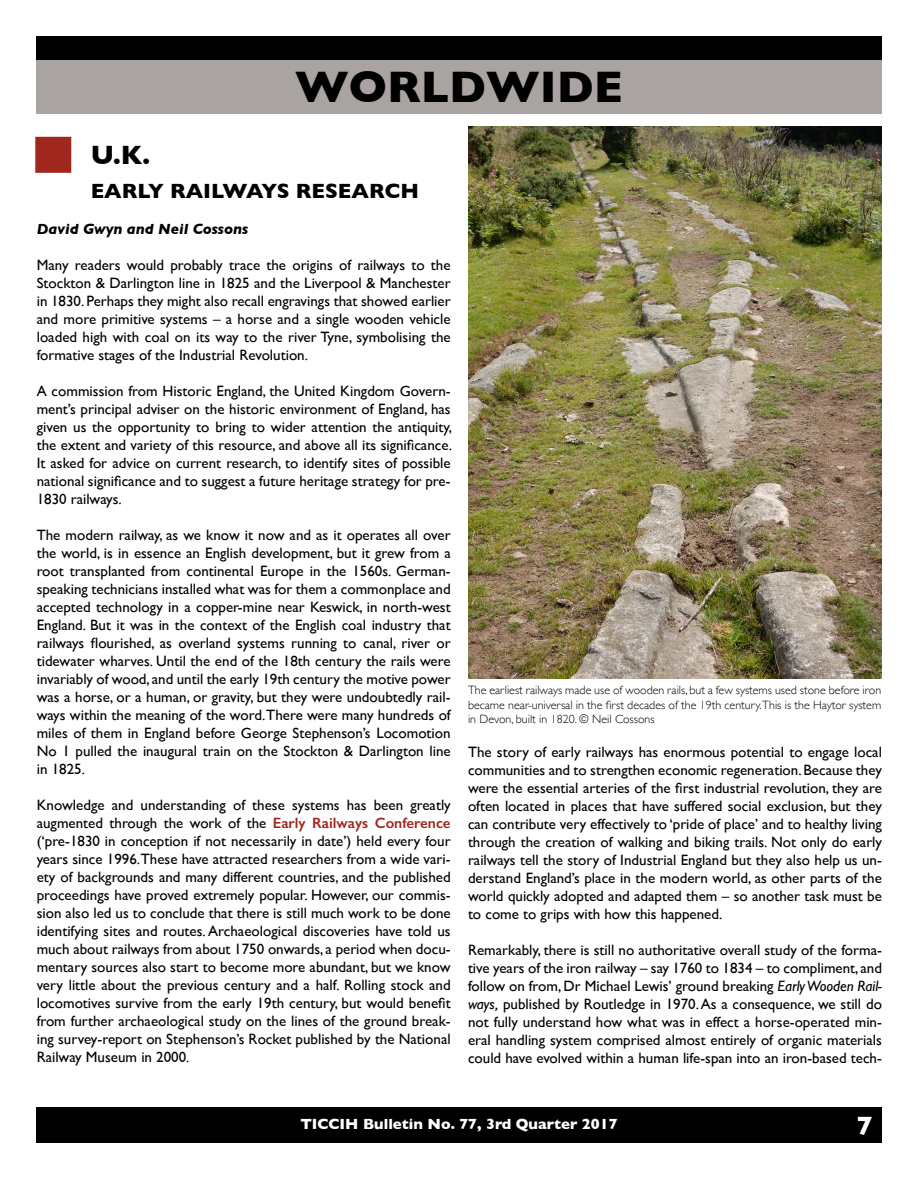
<style>
.page{position:relative;width:918px;height:1188px;background:#fff}
.page>*{position:absolute;margin:0;border:0;box-sizing:border-box;transform-origin:0 0}
.t1{font:700 45px "Gill Sans";color:#000}
.t2{font:700 27px "Gill Sans";color:#000}
.t3{font:700 27px "Gill Sans";color:#fff}
.t4{font:700 21px "Gill Sans";color:#000}
.t5{font:15px/18px "Gill Sans";color:#000;text-align:justify}
.t6{font:700 15px "Gill Sans";color:#fff}
.t7{font:italic 700 15px "Gill Sans";color:#000}
.t8{font:300 12px/14.4px "Gill Sans";color:#000;text-align:justify}
.s1{font-weight:600;color:#a0271d}
.s2{font-style:italic}
</style>
<div class="page">
<div style="left:37px;top:37px;width:844px;height:25px;background:#000"></div>
<div style="left:36px;top:36px;width:846px;height:27px;border:2px solid #000"></div>
<div style="left:37px;top:1108px;width:844px;height:34px;background:#000"></div>
<div style="left:36px;top:1107px;width:846px;height:36px;border:2px solid #000"></div>
<div style="left:35px;top:137px;width:36px;height:36px;background:#a0271d;border:2px solid #a0271d"></div>
<div style="left:36px;top:60px;width:846px;height:54px;background:#a9a3a1"></div>
<img style="left:468px;top:127px;width:414px;height:552px">
<h1 class="t1" style="left:295px;top:51px;width:329px">WORLDWIDE</h1>
<h2 class="t2" style="left:91px;top:133px;width:61px">U.K.</h2>
<h3 class="t4" style="left:91px;top:174px;width:330px">EARLY RAILWAYS RESEARCH</h3>
<p class="t7" style="left:37px;top:220px;width:213px">David Gwyn and Neil Cossons</p>
<p class="t5" style="left:37px;top:256px;width:416px">Many readers would probably trace the origins of railways to the Stockton &amp; Darlington line in 1825 and the Liverpool &amp; Manchester in 1830. Perhaps they might also recall engravings that showed earlier and more primitive systems – a horse and a single wooden vehicle loaded high with coal on its way to the river Tyne, symbolising the formative stages of the Industrial Revolution.</p>
<p class="t5" style="left:37px;top:382px;width:417px">A commission from Historic England, the United Kingdom Govern&shy;ment’s principal adviser on the historic environment of England, has given us the opportunity to bring to wider attention the antiquity, the extent and variety of this resource, and above all its significance.<br>It asked for advice on current research, to identify sites of possible national significance and to suggest a future heritage strategy for pre-1830 railways.</p>
<p class="t5" style="left:37px;top:526px;width:416px">The modern railway, as we know it now and as it operates all over the world, is in essence an English development, but it grew from a root transplanted from continental Europe in the 1560s. German&shy;speaking technicians installed what was for them a commonplace and accepted technology in a copper-mine near Keswick, in north-west England. But it was in the context of the English coal industry that railways flourished, as overland systems running to canal, river or tidewater wharves. Until the end of the 18th century the rails were invariably of wood, and until the early 19th century the motive power was a horse, or a human, or gravity, but they were undoubtedly rail&shy;ways within the meaning of the word. There were many hundreds of miles of them in England before George Stephenson’s Locomotion No 1 pulled the inaugural train on the Stockton &amp; Darlington line in 1825.</p>
<p class="t5" style="left:37px;top:796px;width:416px">Knowledge and understanding of these systems has been greatly augmented through the work of the <span class="s1">Early Railways Conference </span>(‘pre-1830 in conception if not necessarily in date’) held every four years since 1996.These have attracted researchers from a wide vari&shy;ety of backgrounds and many different countries, and the published proceedings have proved extremely popular. However, our commis&shy;sion also led us to conclude that there is still much work to be done identifying sites and routes. Archaeological discoveries have told us much about railways from about 1750 onwards, a period when docu&shy;mentary sources also start to become more abundant, but we know very little about the previous century and a half. Rolling stock and locomotives survive from the early 19th century, but would benefit from further archaeological study on the lines of the ground break&shy;ing survey-report on Stephenson’s Rocket published by the National Railway Museum in 2000.</p>
<p class="t8" style="left:468px;top:683px;width:415px">The earliest railways made use of wooden rails, but a few systems used stone before iron became near-universal in the first decades of the 19th century.This is the Haytor system in Devon, built in 1820. © Neil Cossons</p>
<p class="t5" style="left:468px;top:743px;width:415px">The story of early railways has enormous potential to engage local communities and to strengthen economic regeneration. Because they were the essential arteries of the first industrial revolution, they are often located in places that have suffered social exclusion, but they can contribute very effectively to ‘pride of place’ and to healthy living through the creation of walking and biking trails. Not only do early railways tell the story of Industrial England but they also help us un&shy;derstand England’s place in the modern world, as other parts of the world quickly adopted and adapted them – so another task must be to come to grips with how this happened.</p>
<p class="t5" style="left:468px;top:941px;width:416px">Remarkably, there is still no authoritative overall study of the forma&shy;tive years of the iron railway – say 1760 to 1834 – to compliment, and follow on from, Dr Michael Lewis’ ground breaking <span class="s2">Early Wooden Rail&shy;ways,</span> published by Routledge in 1970. As a consequence, we still do not fully understand how what was in effect a horse-operated min&shy;eral handling system comprised almost entirely of organic materials could have evolved within a human life-span into an iron-based tech-</p>
<p class="t6" style="left:300px;top:1112px;width:319px">TICCIH Bulletin No. 77, 3rd Quarter 2017</p>
<h2 class="t3" style="left:857px;top:1104px;width:18px">7</h2>
</div>
